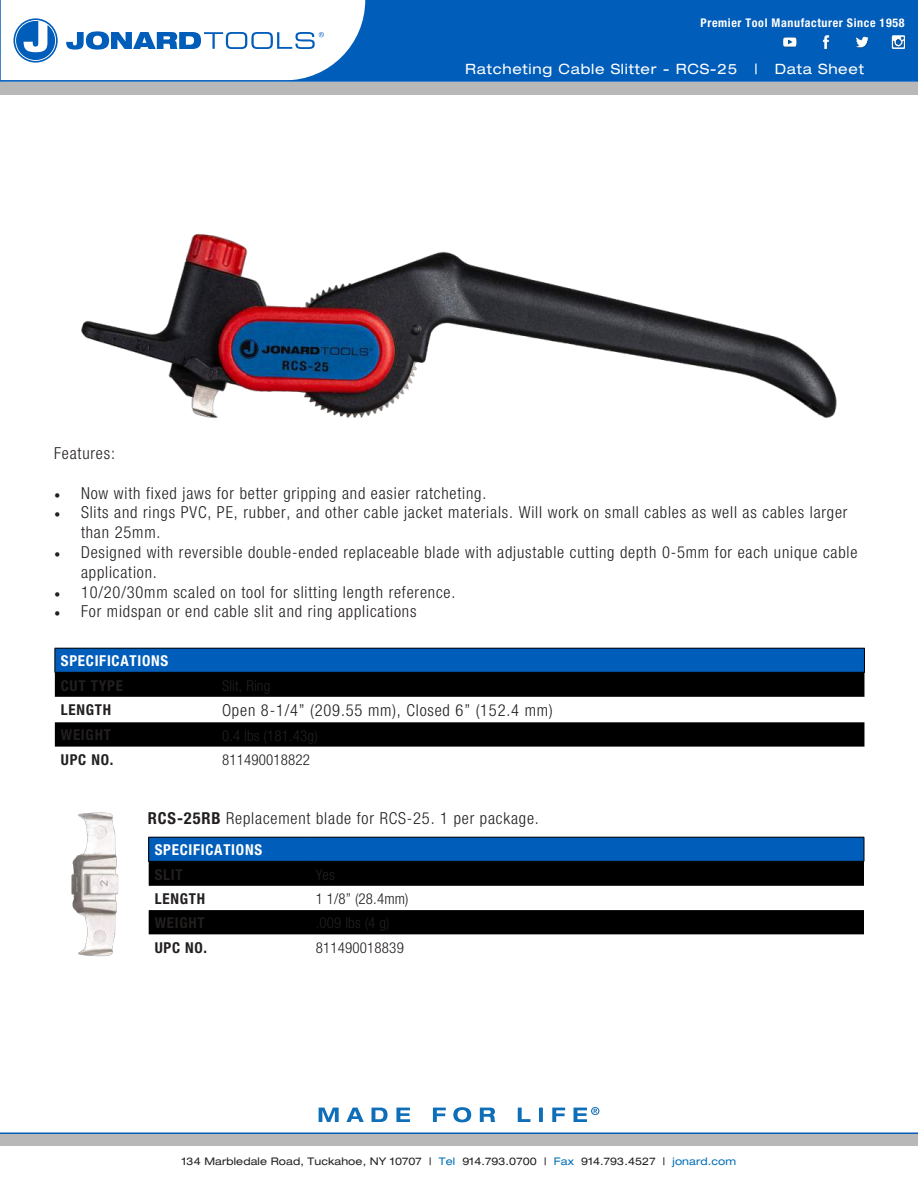
<style>
.page{position:relative;width:918px;height:1188px;background:#fff}
.page>*{position:absolute;margin:0;border:0;box-sizing:border-box;transform-origin:0 0}
.t1{font:300 condensed 16.5px/19.8px "Helvetica Neue";letter-spacing:.05em;color:#221f1f}
.t2{font:300 condensed 15px "Helvetica Neue";letter-spacing:.01em;color:#221f1f}
.t3{font:700 condensed 15px "Helvetica Neue";letter-spacing:.05em;color:#221f1f}
.t4{font:700 condensed 15px "Helvetica Neue";letter-spacing:.05em;color:#fff}
.t5{font:expanded 14.25px "Helvetica Neue";letter-spacing:.05em;color:#fff}
.t6{font:700 condensed 12px "Helvetica Neue";letter-spacing:.05em;color:#fff}
.t7{font:expanded 10.5px "Helvetica Neue";letter-spacing:.01em;color:#221f1f}
.s1{font-family:"Minion Pro";font-weight:400;font-stretch:normal}
.s2{font-weight:700}
.s3{color:#006db7}
</style>
<div class="page">
<div style="left:1px;top:0;width:917px;height:81px;background:#005db9"></div>
<div style="left:0;top:82px;width:918px;height:12px;background:#b8b8b8"></div>
<div style="left:0;top:1134px;width:918px;height:12px;background:#b8b8b8"></div>
<svg style="left:319px;top:1107px;width:280px;height:15px"></svg>
<hr style="left:0;top:1132px;width:918px;height:2px;background:#005db9">
<svg style="left:1px;top:0;width:364px;height:80px;background:#d9e7f4"></svg>
<hr style="left:0;top:80px;width:918px;height:2px;background:#005db9">
<img style="left:783px;top:35px;width:121px;height:14px">
<img style="left:81px;top:234px;width:756px;height:184px">
<div style="left:55px;top:648px;width:809px;height:24px;background:#005db9"></div>
<svg style="left:55px;top:673px;width:809px;height:74px;fill:#000"></svg>
<hr style="left:55px;top:648px;width:161px;height:1px;background:#000">
<svg style="left:55px;top:648px;width:1px;height:24px"></svg>
<hr style="left:216px;top:648px;width:649px;height:1px;background:#000">
<svg style="left:864px;top:648px;width:1px;height:24px"></svg>
<hr style="left:55px;top:672px;width:161px;height:1px;background:#000">
<hr style="left:216px;top:672px;width:649px;height:1px;background:#000">
<div style="left:149px;top:837px;width:715px;height:24px;background:#005db9"></div>
<svg style="left:149px;top:862px;width:715px;height:72px;fill:#000"></svg>
<hr style="left:149px;top:837px;width:161px;height:1px;background:#000">
<svg style="left:148px;top:837px;width:1px;height:24px"></svg>
<hr style="left:310px;top:837px;width:554px;height:1px;background:#000">
<svg style="left:864px;top:837px;width:1px;height:24px"></svg>
<hr style="left:149px;top:861px;width:161px;height:1px;background:#000">
<hr style="left:310px;top:861px;width:554px;height:1px;background:#000">
<img style="left:71px;top:812px;width:48px;height:145px">
<p class="t6" style="left:701px;top:16px;width:205px">Premier Tool Manufacturer Since 1958</p>
<p class="t5" style="left:465px;top:63px;width:400px">Ratcheting Cable Slitter - RCS-25 | Data Sheet</p>
<p class="t1" style="left:54px;top:445px;width:62px">Features:</p>
<p class="t1" style="left:54px;top:484px;width:434px"><span class="s1">•</span> Now with fixed jaws for better gripping and easier ratcheting.</p>
<p class="t1" style="left:81px;top:504px;width:768px;text-indent:-27px"><span class="s1">•</span> Slits and rings PVC, PE, rubber, and other cable jacket materials. Will work on small cables as well as cables larger than 25mm.</p>
<p class="t1" style="left:81px;top:544px;width:778px;text-indent:-27px"><span class="s1">•</span> Designed with reversible double-ended replaceable blade with adjustable cutting depth 0-5mm for each unique cable application.</p>
<p class="t1" style="left:54px;top:583px;width:403px"><span class="s1">•</span> 10/20/30mm scaled on tool for slitting length reference.</p>
<p class="t1" style="left:54px;top:603px;width:364px"><span class="s1">•</span> For midspan or end cable slit and ring applications</p>
<p class="t4" style="left:61px;top:652px;width:109px">SPECIFICATIONS</p>
<p class="t3" style="left:61px;top:677px;width:64px">CUT TYPE</p>
<p class="t2" style="left:222px;top:680px;width:50px">Slit, Ring</p>
<p class="t3" style="left:61px;top:701px;width:52px">LENGTH</p>
<p class="t1" style="left:222px;top:702px;width:332px">Open 8-1/4” (209.55 mm), Closed 6” (152.4 mm)</p>
<p class="t3" style="left:61px;top:727px;width:52px">WEIGHT</p>
<p class="t2" style="left:222px;top:730px;width:97px">0.4 lbs (181.43g)</p>
<p class="t3" style="left:61px;top:751px;width:54px">UPC NO.</p>
<p class="t2" style="left:222px;top:754px;width:90px">811490018822</p>
<p class="t1" style="left:148px;top:809px;width:392px"><span class="s2">RCS-25RB</span> Replacement blade for RCS-25. 1 per package.</p>
<p class="t4" style="left:155px;top:841px;width:109px">SPECIFICATIONS</p>
<p class="t3" style="left:155px;top:866px;width:30px">SLIT</p>
<p class="t2" style="left:316px;top:869px;width:21px">Yes</p>
<p class="t3" style="left:155px;top:890px;width:52px">LENGTH</p>
<p class="t2" style="left:316px;top:893px;width:94px">1 1/8” (28.4mm)</p>
<p class="t3" style="left:155px;top:914px;width:52px">WEIGHT</p>
<p class="t2" style="left:316px;top:917px;width:75px">.009 lbs (4 g)</p>
<p class="t3" style="left:155px;top:939px;width:54px">UPC NO.</p>
<p class="t2" style="left:316px;top:942px;width:90px">811490018839</p>
<p class="t7" style="left:182px;top:1158px;width:556px">134 Marbledale Road, Tuckahoe, NY 10707 | <span class="s3">Tel</span> 914.793.0700 | <span class="s3">Fax</span> 914.793.4527 | <span class="s3">jonard.com</span></p>
</div>
